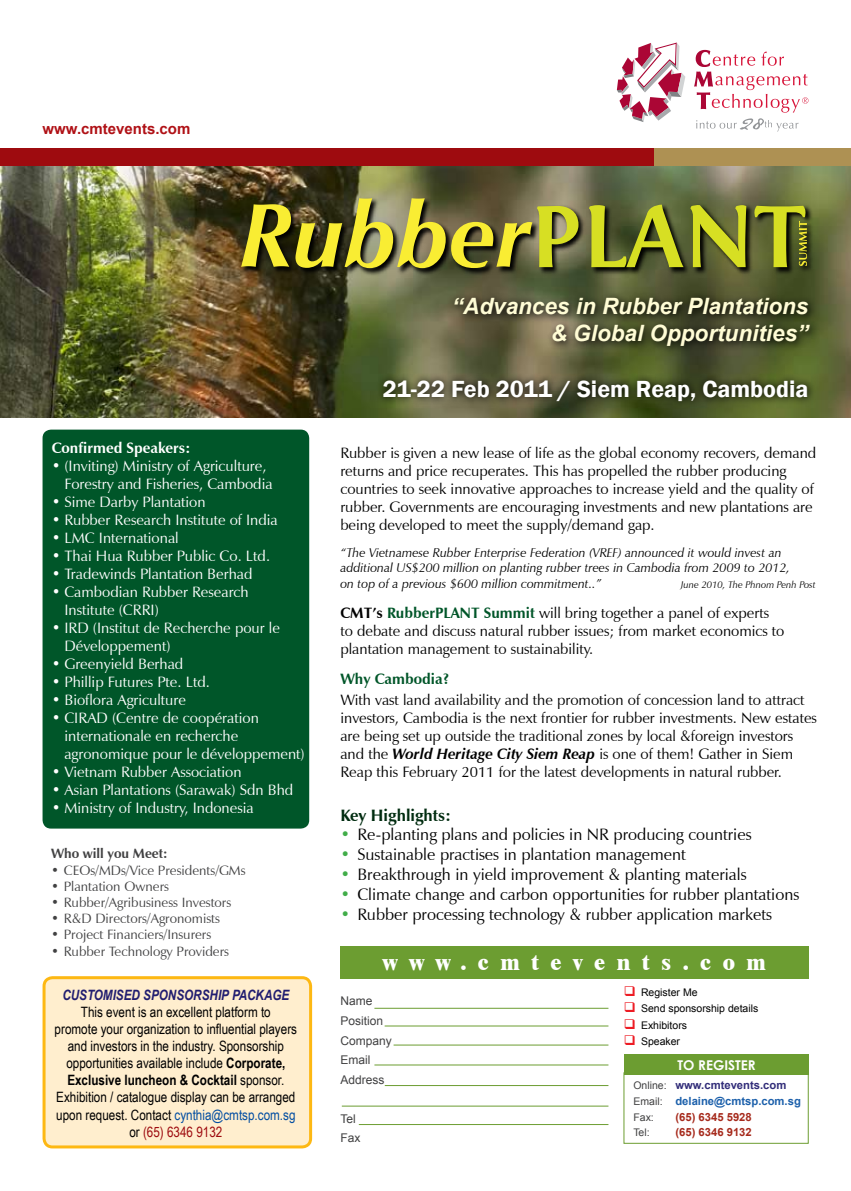
<style>
.page{position:relative;width:851px;height:1191px;background:#fff}
.page>*{position:absolute;margin:0;border:0;box-sizing:border-box;transform-origin:0 0}
.t1{font:600 24px "Franklin Gothic";color:#fff}
.t2{font:italic 700 22.5px/27px "Arial";color:#fffcd5;text-align:right}
.t3{font:800 22.5px "Dutch 801 BT";letter-spacing:.51em;color:#fff}
.t4{font:16.5px "Zapf Humanist 601 BT";color:#000}
.t5{font:700 16.5px "Zapf Humanist 601 BT";color:#002c10}
.t6{font:15px/18px "Zapf Humanist 601 BT";color:#000}
.t7{font:15px/18px "Zapf Humanist 601 BT";color:#fff}
.t8{font:700 15px "Zapf Humanist 601 BT";color:#fff}
.t9{font:700 15px "Arial";color:#b01116}
.t10{font:700 15px "Zapf Humanist 601 BT";color:#005629}
.t11{font:14.25px/17.1px "Arial Narrow";color:#000;text-align:center}
.t12{font:italic 700 14.25px "Arial Narrow";color:#211d70}
.t13{font:13.5px "Zapf Humanist 601 BT";color:#414142}
.t14{font:700 13.5px "Zapf Humanist 601 BT";color:#414142}
.t15{font:700 13.5px "Century Gothic";color:#fff}
.t16{font:italic 12.75px/15.3px "Zapf Humanist 601 BT";color:#000}
.t17{font:12px/19.5px "Arial";color:#414142}
.t18{font:700 11.25px/15.6px "Arial";color:#1c60ab}
.t19{font:700 11.25px "Arial";color:#a62a1c}
.t20{font:10.5px "Arial";color:#000}
.t21{font:10.5px "Arial";color:#414142}
.t22{font:italic 9.75px "Zapf Humanist 601 BT";color:#000}
.s1{font-weight:700}
.s2{color:#034ea2}
.s3{color:#9e0b0f}
.s4{font-weight:700;color:#005629}
.s5{font-weight:700;font-style:italic}
.s6{color:#41ad49}
.s7{color:#ed1c24}
.s8{font-weight:400;font-size:10.5px;color:#414142}
.s9{color:#322d79}
</style>
<div class="page">
<img style="left:0;top:166px;width:850px;height:252px">
<div style="left:0;top:149px;width:654px;height:17px;background:#9e0b0f"></div>
<div style="left:654px;top:149px;width:196px;height:17px;background:#ae9153"></div>
<div style="left:44px;top:977px;width:266px;height:170px;background:#ffeece;border-radius:9px"></div>
<div style="left:43px;top:976px;width:269px;height:172px;border:3px solid #fdb813;border-radius:9px"></div>
<div style="left:623px;top:1054px;width:185px;height:21px;background:#6c9d31"></div>
<hr style="left:374px;top:1008px;width:234px;height:1px;background:#6c9d31">
<hr style="left:384px;top:1025px;width:224px;height:1px;background:#6c9d31">
<hr style="left:393px;top:1044px;width:215px;height:1px;background:#6c9d31">
<hr style="left:374px;top:1064px;width:234px;height:1px;background:#6c9d31">
<hr style="left:385px;top:1085px;width:223px;height:1px;background:#6c9d31">
<hr style="left:342px;top:1105px;width:266px;height:1px;background:#6c9d31">
<div style="left:340px;top:946px;width:468px;height:33px;background:#6c9d31"></div>
<hr style="left:359px;top:1124px;width:249px;height:1px;background:#6c9d31">
<svg style="left:375px;top:373px;width:475px;height:45px;background:#4e532e"></svg>
<svg style="left:448px;top:292px;width:402px;height:88px;background:#505331"></svg>
<img style="left:238px;top:195px;width:303px;height:82px">
<svg style="left:241px;top:198px;width:204px;height:70px;background:#8e8830"></svg>
<img style="left:534px;top:202px;width:280px;height:74px">
<svg style="left:451px;top:206px;width:127px;height:62px;background:#8f8b37"></svg>
<svg style="left:589px;top:205px;width:94px;height:62px;background:#7d8528"></svg>
<svg style="left:690px;top:205px;width:56px;height:62px;background:#939929"></svg>
<img style="left:796px;top:218px;width:19px;height:57px">
<svg style="left:753px;top:206px;width:53px;height:61px;background:#7f8526"></svg>
<div style="left:43px;top:429px;width:266px;height:399px;background:#005629;border-radius:9px"></div>
<svg style="left:616px;top:43px;width:69px;height:79px"></svg>
<svg style="left:694px;top:50px;width:114px;height:82px"></svg>
<p class="t9" style="left:43px;top:118px;width:149px">www.cmtevents.com</p>
<p class="t8" style="left:52px;top:438px;width:140px">Confirmed Speakers:</p>
<p class="t7" style="left:64px;top:457px;width:210px;text-indent:-13px">• (Inviting) Ministry of Agriculture,<br>Forestry and Fisheries, Cambodia</p>
<p class="t7" style="left:52px;top:493px;width:155px">• Sime Darby Plantation</p>
<p class="t7" style="left:52px;top:511px;width:228px">• Rubber Research Institute of India</p>
<p class="t7" style="left:52px;top:529px;width:128px">• LMC International</p>
<p class="t7" style="left:52px;top:547px;width:220px">• Thai Hua Rubber Public Co. Ltd.</p>
<p class="t7" style="left:52px;top:565px;width:202px">• Tradewinds Plantation Berhad</p>
<p class="t7" style="left:64px;top:583px;width:186px;text-indent:-13px">• Cambodian Rubber Research<br>Institute (CRRI)</p>
<p class="t7" style="left:64px;top:619px;width:217px;text-indent:-13px">• IRD (Institut de Recherche pour le<br>Développement)</p>
<p class="t7" style="left:52px;top:655px;width:133px">• Greenyield Berhad</p>
<p class="t7" style="left:52px;top:673px;width:160px">• Phillip Futures Pte. Ltd.</p>
<p class="t7" style="left:52px;top:691px;width:136px">• Bioflora Agriculture</p>
<p class="t7" style="left:64px;top:709px;width:242px;text-indent:-13px">• CIRAD (Centre de coopération internationale en recherche agronomique pour le développement)</p>
<p class="t7" style="left:52px;top:763px;width:191px">• Vietnam Rubber Association</p>
<p class="t7" style="left:52px;top:781px;width:243px">• Asian Plantations (Sarawak) Sdn Bhd</p>
<p class="t7" style="left:52px;top:799px;width:203px">• Ministry of Industry, Indonesia</p>
<p class="t14" style="left:51px;top:845px;width:118px">Who will you Meet:</p>
<p class="t13" style="left:51px;top:861px;width:196px">• CEOs/MDs/Vice Presidents/GMs</p>
<p class="t13" style="left:51px;top:877px;width:119px">• Plantation Owners</p>
<p class="t13" style="left:51px;top:894px;width:182px">• Rubber/Agribusiness Investors</p>
<p class="t13" style="left:51px;top:910px;width:170px">• R&amp;D Directors/Agronomists</p>
<p class="t13" style="left:51px;top:926px;width:162px">• Project Financiers/Insurers</p>
<p class="t13" style="left:51px;top:942px;width:179px">• Rubber Technology Providers</p>
<p class="t12" style="left:62px;top:984px;width:228px">CUSTOMISED SPONSORSHIP PACKAGE</p>
<p class="t11" style="left:55px;top:1002px;width:244px">This event is an excellent platform to<br>promote your organization to influential players and investors in the industry. Sponsorship opportunities available include <span class="s1">Corporate, Exclusive luncheon &amp; Cocktail</span> sponsor.<br>Exhibition / catalogue display can be arranged upon request. Contact <span class="s2">cynthia@cmtsp.com.sg </span>or <span class="s3">(65) 6346 9132</span></p>
<h2 class="t2" style="left:452px;top:294px;width:358px">“Advances in Rubber Plantations &amp; Global Opportunities”</h2>
<h1 class="t1" style="left:383px;top:374px;width:427px">21-22 Feb 2011 / Siem Reap, Cambodia</h1>
<p class="t6" style="left:340px;top:443px;width:477px">Rubber is given a new lease of life as the global economy recovers, demand returns and price recuperates. This has propelled the rubber producing countries to seek innovative approaches to increase yield and the quality of rubber. Governments are encouraging investments and new plantations are being developed to meet the supply/demand gap.</p>
<p class="t16" style="left:340px;top:545px;width:451px">“The Vietnamese Rubber Enterprise Federation (VREF) announced it would invest an additional US$200 million on planting rubber trees in Cambodia from 2009 to 2012, on top of a previous $600 million commitment..”</p>
<p class="t22" style="left:680px;top:578px;width:136px">June 2010, The Phnom Penh Post</p>
<p class="t6" style="left:340px;top:603px;width:445px"><span class="s1">CMT’s</span> <span class="s4">RubberPLANT Summit</span> will bring together a panel of experts to debate and discuss natural rubber issues; from market economics to plantation management to sustainability.</p>
<p class="t10" style="left:340px;top:669px;width:110px">Why Cambodia?</p>
<p class="t6" style="left:340px;top:690px;width:478px">With vast land availability and the promotion of concession land to attract investors, Cambodia is the next frontier for rubber investments. New estates are being set up outside the traditional zones by local &amp;foreign investors and the <span class="s5">World Heritage City Siem Reap</span> is one of them! Gather in Siem Reap this February 2011 for the latest developments in natural rubber.</p>
<p class="t5" style="left:340px;top:804px;width:112px">Key Highlights:</p>
<p class="t4" style="left:340px;top:824px;width:412px"><span class="s6">•</span> Re-planting plans and policies in NR producing countries</p>
<p class="t4" style="left:340px;top:844px;width:347px"><span class="s6">•</span> Sustainable practises in plantation management</p>
<p class="t4" style="left:340px;top:864px;width:407px"><span class="s6">•</span> Breakthrough in yield improvement &amp; planting materials</p>
<p class="t4" style="left:340px;top:884px;width:460px"><span class="s6">•</span> Climate change and carbon opportunities for rubber plantations</p>
<p class="t4" style="left:340px;top:903px;width:433px"><span class="s6">•</span> Rubber processing technology &amp; rubber application markets</p>
<h2 class="t3" style="left:383px;top:947px;width:384px">www.cmtevents.com</h2>
<p class="t17" style="left:340px;top:991px;width:53px">Name<br>Position<br>Company<br>Email<br>Address</p>
<p class="t17" style="left:340px;top:1108px;width:22px">Tel<br>Fax</p>
<p class="t20" style="left:624px;top:985px;width:75px"><span class="s7">❑</span> Register Me</p>
<p class="t20" style="left:624px;top:1002px;width:136px"><span class="s7">❑</span> Send sponsorship details</p>
<p class="t20" style="left:624px;top:1018px;width:65px"><span class="s7">❑</span> Exhibitors</p>
<p class="t20" style="left:624px;top:1034px;width:58px"><span class="s7">❑</span> Speaker</p>
<p class="t18" style="left:633px;top:1078px;width:169px"><span class="s8">Online:</span> <span class="s9">www.cmtevents.com<br></span><span class="s8">Email:</span> delaine@cmtsp.com.sg</p>
<p class="t21" style="left:633px;top:1110px;width:22px">Fax:</p>
<p class="t19" style="left:675px;top:1109px;width:78px">(65) 6345 5928</p>
<p class="t21" style="left:633px;top:1125px;width:18px">Tel:</p>
<p class="t19" style="left:675px;top:1125px;width:78px">(65) 6346 9132</p>
<p class="t15" style="left:677px;top:1054px;width:80px">TO REGISTER</p>
</div>
